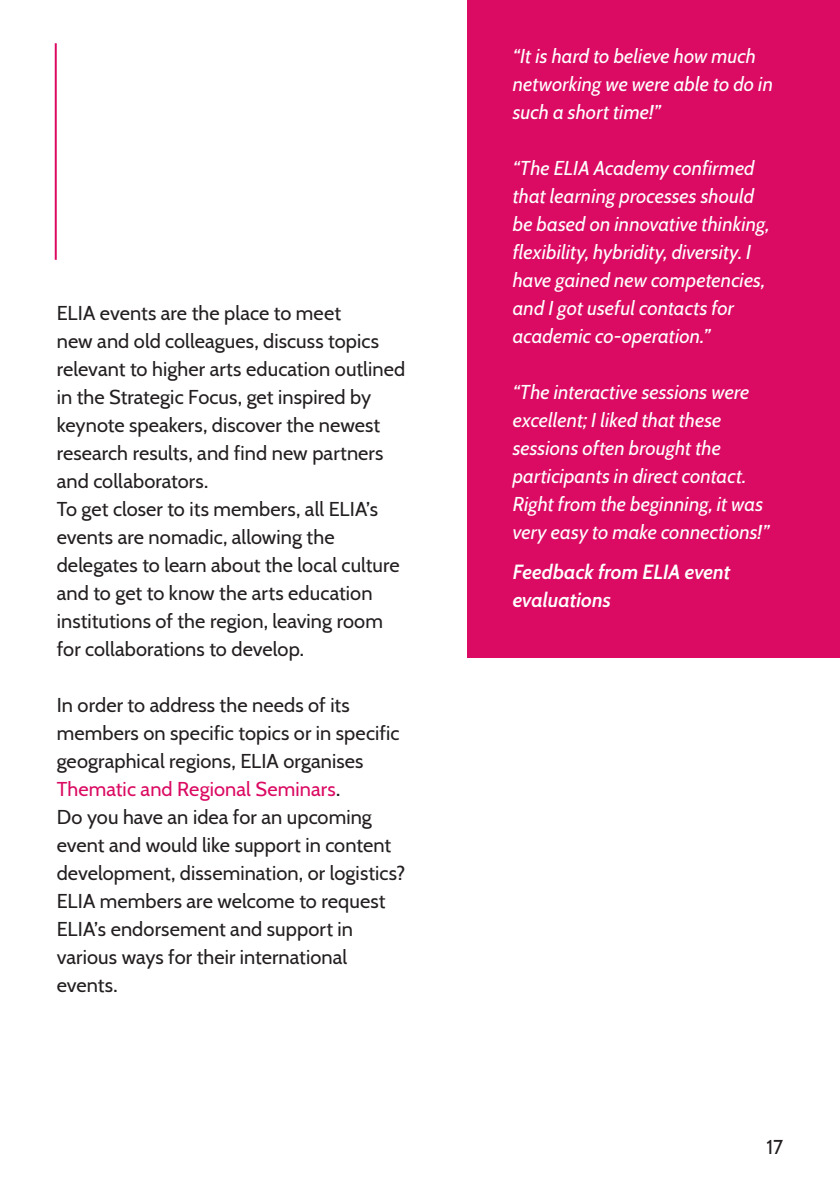
<style>
.page{position:relative;width:840px;height:1191px;background:#fff}
.page>*{position:absolute;margin:0;border:0;box-sizing:border-box;transform-origin:0 0}
.t1{font:20px/28px "Cabin";letter-spacing:.005em;color:#231f20}
.t2{font:italic 20px/28px "Cabin";letter-spacing:.005em;color:#fff}
.t3{font:italic 600 20px/28px "Cabin";color:#fff}
.s1{color:#db0a62}
</style>
<div class="page">
<div style="left:467px;top:0;width:372px;height:658px;background:#db0a62"></div>
<hr style="left:55px;top:43px;width:2px;height:217px;background:#db0a62">
<p class="t1" style="left:57px;top:297px;width:350px">ELIA events are the place to meet<br>new and old colleagues, discuss topics relevant to higher arts education outlined in the Strategic Focus, get inspired by keynote speakers, discover the newest research results, and find new partners and collaborators.</p>
<p class="t1" style="left:57px;top:493px;width:344px">To get closer to its members, all ELIA’s events are nomadic, allowing the delegates to learn about the local culture and to get to know the arts education institutions of the region, leaving room for collaborations to develop.</p>
<p class="t1" style="left:57px;top:689px;width:344px">In order to address the needs of its members on specific topics or in specific geographical regions, ELIA organises <span class="s1">Thematic and Regional Seminars</span>.</p>
<p class="t1" style="left:57px;top:801px;width:350px">Do you have an idea for an upcoming event and would like support in content development, dissemination, or logistics?<br>ELIA members are welcome to request ELIA’s endorsement and support in various ways for their international events.</p>
<p class="t2" style="left:512px;top:40px;width:261px">“It is hard to believe how much networking we were able to do in such a short time!”</p>
<p class="t2" style="left:512px;top:152px;width:258px">“The ELIA Academy confirmed that learning processes should be based on innovative thinking, flexibility, hybridity, diversity. I have gained new competencies, and I got useful contacts for academic co-operation.”</p>
<p class="t2" style="left:512px;top:376px;width:258px">“The interactive sessions were excellent; I liked that these sessions often brought the participants in direct contact.<br>Right from the beginning, it was very easy to make connections!”</p>
<p class="t3" style="left:512px;top:556px;width:219px">Feedback from ELIA event evaluations</p>
<p class="t1" style="left:766px;top:1131px;width:18px">17</p>
</div>
